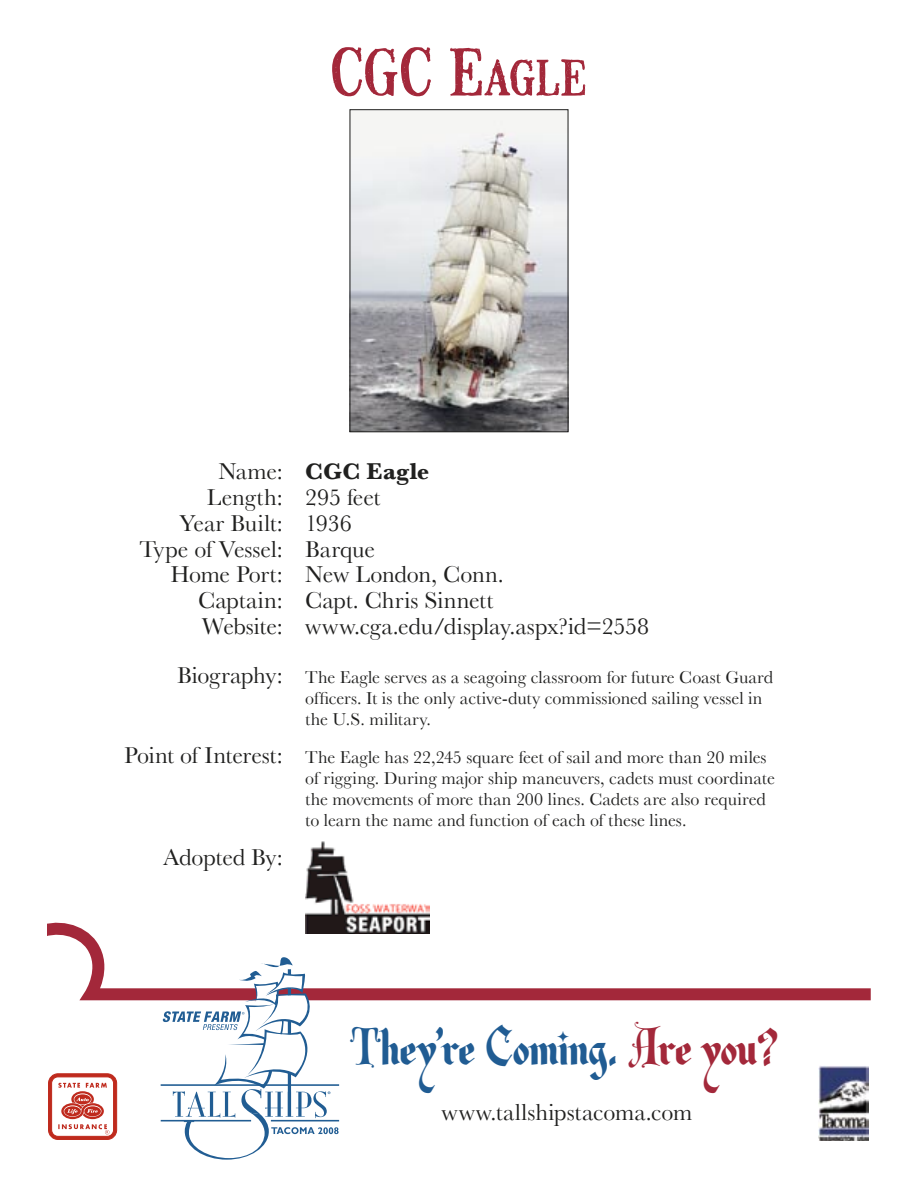
<style>
.page{position:relative;width:918px;height:1188px;background:#fff}
.page>*{position:absolute;margin:0;border:0;box-sizing:border-box;transform-origin:0 0}
.Header_Ship_Names{font:60.75px "Mailart Rubberstamp";letter-spacing:-.01em;color:#a3283a}
.t1{font:46.65px "Magic Spell JF";letter-spacing:-.005em;color:#205c93}
.Main_Listing_Text{font:24px "Baskerville";letter-spacing:-.005em;color:#20201f}
.t2{font:700 24px "Baskerville";letter-spacing:.005em;color:#20201f}
.Main___SubText{font:18px/21px "Baskerville";color:#20201f}
.Main___SubText-2{font:18px "Baskerville";letter-spacing:.02em;color:#20201f}
.s1{font-weight:400}
.s2{font-size:24px}
.s3{color:#a3283a}
</style>
<div class="page">
<svg style="left:47px;top:914px;width:824px;height:87px"></svg>
<img style="left:819px;top:1066px;width:49px;height:75px">
<svg style="left:48px;top:1073px;width:70px;height:67px"></svg>
<hr style="left:161px;top:1120px;width:90px;height:1px;background:#215d93">
<hr style="left:161px;top:1084px;width:178px;height:2px;background:#215d93">
<svg style="left:162px;top:957px;width:177px;height:203px"></svg>
<img style="left:352px;top:111px;width:214px;height:319px">
<div style="left:350px;top:109px;width:218px;height:323px;border:1px solid #20201f"></div>
<img style="left:306px;top:841px;width:123px;height:93px">
<p class="Header_Ship_Names" style="left:330px;top:31px;width:259px">CGC Eagle</p>
<p class="t2" style="left:218px;top:457px;width:213px"><span class="s1">Name:</span> CGC Eagle</p>
<p class="Main_Listing_Text" style="left:207px;top:483px;width:175px">Length: 295 feet</p>
<p class="Main_Listing_Text" style="left:180px;top:509px;width:174px">Year Built: 1936</p>
<p class="Main_Listing_Text" style="left:139px;top:535px;width:237px">Type of Vessel: Barque</p>
<p class="Main_Listing_Text" style="left:170px;top:561px;width:335px">Home Port: New London, Conn.</p>
<p class="Main_Listing_Text" style="left:198px;top:586px;width:297px">Captain: Capt. Chris Sinnett</p>
<p class="Main_Listing_Text" style="left:202px;top:612px;width:449px">Website: www.cga.edu/display.aspx?id=2558</p>
<p class="Main___SubText" style="left:177px;top:666px;width:597px"><span class="s2">Biography:</span> The Eagle serves as a seagoing classroom for future Coast Guard</p>
<p class="Main___SubText" style="left:305px;top:687px;width:459px">officers. It is the only active-duty commissioned sailing vessel in</p>
<p class="Main___SubText-2" style="left:305px;top:708px;width:127px">the U.S. military.</p>
<p class="Main___SubText" style="left:305px;top:747px;width:471px;text-indent:-181px"><span class="s2">Point of Interest:</span> The Eagle has 22,245 square feet of sail and more than 20 miles of rigging. During major ship maneuvers, cadets must coordinate the movements of more than 200 lines. Cadets are also required to learn the name and function of each of these lines.</p>
<p class="Main_Listing_Text" style="left:163px;top:843px;width:121px">Adopted By:</p>
<p class="t1" style="left:350px;top:1020px;width:431px">They’re Coming. <span class="s3">Are you?</span></p>
<p class="Main_Listing_Text" style="left:442px;top:1098px;width:252px">www.tallshipstacoma.com</p>
</div>
